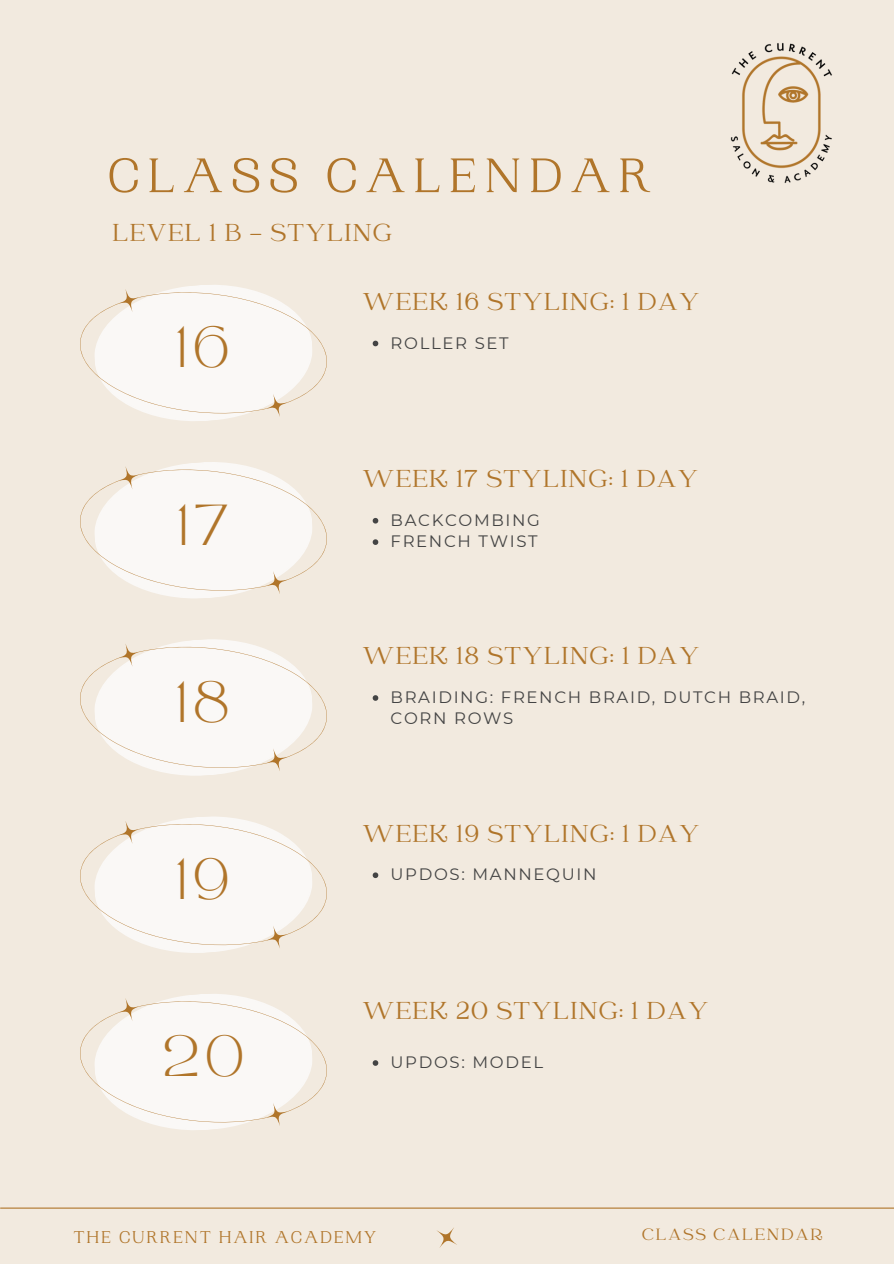
<style>
.page{position:relative;width:894px;height:1264px;background:#fff}
.page>*{position:absolute;margin:0;border:0;box-sizing:border-box;transform-origin:0 0}
.t1{font:51px "PP Woodland";letter-spacing:.15em;color:#b0752a}
.t2{font:40.35px "TAN MONCHERI Regular";letter-spacing:.15em;color:#b0752a}
.t3{font:27px "Catchy Mager";letter-spacing:.05em;color:#b0752a}
.t4{font:18px "PP Woodland";letter-spacing:.1em;color:#b0752a}
.t5{font:18px "Catchy Mager";letter-spacing:.1em;color:#b0752a}
.t6{font:16.5px/21.3px "Montserrat";letter-spacing:.1em;color:#444}
</style>
<div class="page">
<div style="left:0;top:0;width:893px;height:1263px;background:#f2eadf"></div>
<svg style="left:80px;top:285px;width:247px;height:136px"></svg>
<svg style="left:80px;top:462px;width:247px;height:136px"></svg>
<svg style="left:80px;top:639px;width:247px;height:137px"></svg>
<svg style="left:80px;top:816px;width:247px;height:137px"></svg>
<svg style="left:80px;top:994px;width:247px;height:136px"></svg>
<svg style="left:437px;top:1227px;width:20px;height:21px"></svg>
<hr style="left:1px;top:1207px;width:892px;height:1px;background:#b0752a">
<img style="left:730px;top:42px;width:102px;height:141px">
<svg style="left:372px;top:341px;width:6px;height:5px"></svg>
<svg style="left:372px;top:518px;width:6px;height:5px"></svg>
<svg style="left:372px;top:539px;width:6px;height:6px"></svg>
<svg style="left:372px;top:695px;width:6px;height:5px"></svg>
<svg style="left:372px;top:872px;width:6px;height:6px"></svg>
<svg style="left:372px;top:1060px;width:6px;height:5px"></svg>
<p class="t1" style="left:107px;top:146px;width:544px">CLASS CALENDAR</p>
<p class="t3" style="left:112px;top:219px;width:281px">LEVEL 1 B - STYLING</p>
<h2 class="t2" style="left:177px;top:326px;width:53px">16</h2>
<p class="t2" style="left:179px;top:503px;width:50px">17</p>
<p class="t2" style="left:177px;top:680px;width:53px">18</p>
<p class="t2" style="left:177px;top:858px;width:53px">19</p>
<p class="t2" style="left:163px;top:1035px;width:83px">20</p>
<h2 class="t3" style="left:362px;top:288px;width:338px">WEEK 16 STYLING: 1 DAY</h2>
<p class="t6" style="left:390px;top:332px;width:119px">ROLLER SET</p>
<p class="t3" style="left:362px;top:466px;width:337px">WEEK 17 STYLING: 1 DAY</p>
<h2 class="t6" style="left:390px;top:509px;width:151px">BACKCOMBING</h2>
<p class="t6" style="left:390px;top:530px;width:148px">FRENCH TWIST</p>
<p class="t3" style="left:362px;top:643px;width:338px">WEEK 18 STYLING: 1 DAY</p>
<p class="t6" style="left:390px;top:686px;width:416px">BRAIDING: FRENCH BRAID, DUTCH BRAID,<br>CORN ROWS</p>
<p class="t3" style="left:362px;top:820px;width:338px">WEEK 19 STYLING: 1 DAY</p>
<p class="t6" style="left:390px;top:863px;width:207px">UPDOS: MANNEQUIN</p>
<p class="t3" style="left:362px;top:997px;width:347px">WEEK 20 STYLING: 1 DAY</p>
<p class="t6" style="left:390px;top:1051px;width:154px">UPDOS: MODEL</p>
<p class="t4" style="left:74px;top:1226px;width:304px">THE CURRENT HAIR ACADEMY</p>
<h2 class="t5" style="left:642px;top:1226px;width:182px">CLASS CALENDAR</h2>
</div>
